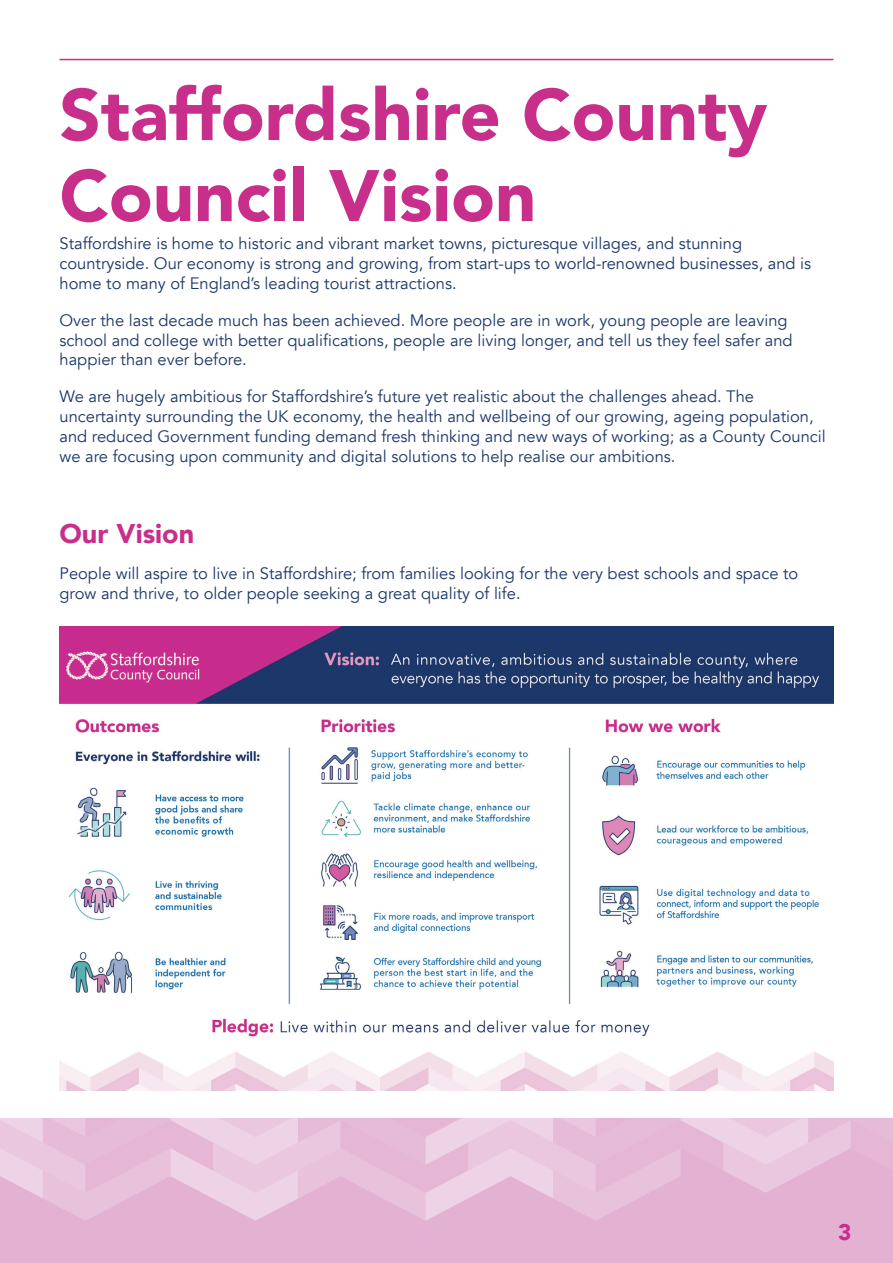
<style>
.page{position:relative;width:893px;height:1263px;background:#fff}
.page>*{position:absolute;margin:0;border:0;box-sizing:border-box;transform-origin:0 0}
.t1{font:900 72px/81px "Avenir";color:#c82f8a}
.t2{font:900 27px "Avenir";color:#c82f8a}
.t3{font:900 22.5px "Avenir";color:#c82f8a}
.t4{font:16.5px/19.8px "Avenir";color:#1b376a}
</style>
<div class="page">
<hr style="left:60px;top:59px;width:773px;height:1px;background:#c82f8a">
<div style="left:0;top:1119px;width:893px;height:144px;background:#e3b2d2"></div>
<svg style="left:0;top:1119px;width:851px;height:102px"></svg>
<img style="left:60px;top:626px;width:773px;height:465px">
<h1 class="t1" style="left:60px;top:73px;width:709px">Staffordshire County<br>Council Vision</h1>
<p class="t4" style="left:60px;top:234px;width:753px">Staffordshire is home to historic and vibrant market towns, picturesque villages, and stunning countryside. Our economy is strong and growing, from start-ups to world-renowned businesses, and is home to many of England’s leading tourist attractions.</p>
<p class="t4" style="left:60px;top:310px;width:734px">Over the last decade much has been achieved. More people are in work, young people are leaving school and college with better qualifications, people are living longer, and tell us they feel safer and happier than ever before.</p>
<p class="t4" style="left:60px;top:387px;width:768px">We are hugely ambitious for Staffordshire’s future yet realistic about the challenges ahead. The uncertainty surrounding the UK economy, the health and wellbeing of our growing, ageing population, and reduced Government funding demand fresh thinking and new ways of working; as a County Council we are focusing upon community and digital solutions to help realise our ambitions.</p>
<h2 class="t2" style="left:60px;top:510px;width:136px">Our Vision</h2>
<p class="t4" style="left:60px;top:564px;width:740px">People will aspire to live in Staffordshire; from families looking for the very best schools and space to grow and thrive, to older people seeking a great quality of life.</p>
<h3 class="t3" style="left:838px;top:1213px;width:15px">3</h3>
</div>
